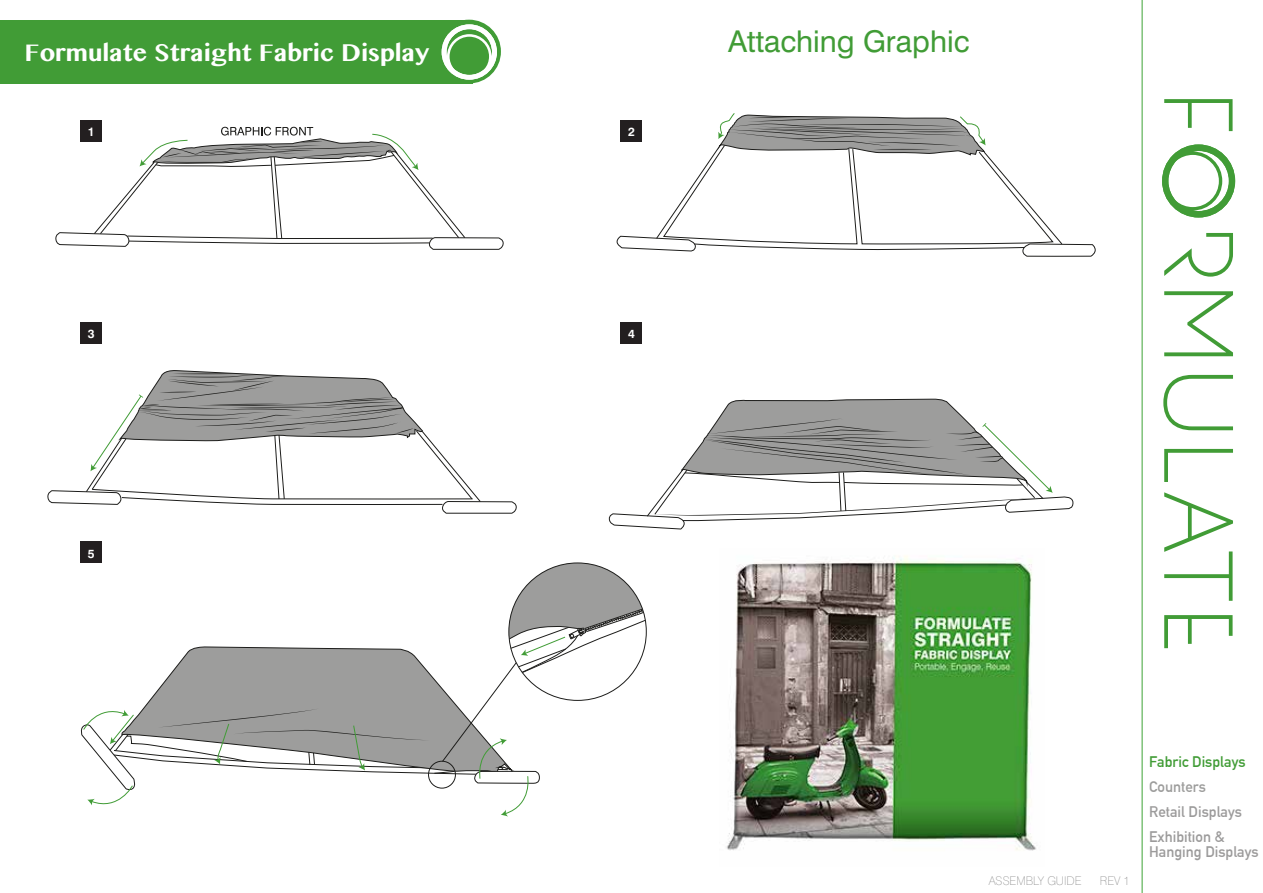
<style>
.page{position:relative;width:1263px;height:893px;background:#fff}
.page>*{position:absolute;margin:0;border:0;box-sizing:border-box;transform-origin:0 0}
.t1{font:30px "Swiss 721 BT";color:#419c36}
.t2{font:700 21px "Bangla MN";color:#fff}
.t3{font:700 15px/24.9px "DIN Alternate";color:#9c9b9b}
.t4{font:700 15px "DIN Alternate";color:#419c36}
.t5{font:700 15px "DIN Alternate";color:#9d9d9c}
.t6{font:100 12px "Swiss 721 BT";color:#868686}
.t7{font:700 12px "Swiss 721 BT";color:#fff}
</style>
<div class="page">
<svg style="left:1164px;top:99px;width:68px;height:32px"></svg>
<svg style="left:1164px;top:291px;width:69px;height:65px"></svg>
<svg style="left:1163px;top:375px;width:70px;height:55px"></svg>
<svg style="left:1164px;top:449px;width:69px;height:33px"></svg>
<svg style="left:1164px;top:492px;width:69px;height:109px"></svg>
<svg style="left:1164px;top:615px;width:68px;height:33px"></svg>
<svg style="left:1162px;top:144px;width:73px;height:74px"></svg>
<svg style="left:1164px;top:233px;width:69px;height:44px"></svg>
<hr style="left:1142px;top:0;width:1px;height:893px;background:#3ea436">
<div style="left:80px;top:121px;width:22px;height:21px;background:#231f20"></div>
<div style="left:80px;top:322px;width:22px;height:21px;background:#231f20"></div>
<div style="left:621px;top:322px;width:21px;height:21px;background:#231f20"></div>
<div style="left:80px;top:542px;width:22px;height:21px;background:#231f20"></div>
<img style="left:726px;top:556px;width:310px;height:295px">
<div style="left:437px;top:20px;width:64px;height:63px;background:#419c36;border-radius:50%"></div>
<div style="left:0;top:20px;width:472px;height:63px;background:#419c36"></div>
<svg style="left:442px;top:24px;width:55px;height:56px"></svg>
<svg style="left:617px;top:113px;width:479px;height:144px"></svg>
<svg style="left:47px;top:370px;width:470px;height:144px"></svg>
<svg style="left:608px;top:399px;width:466px;height:131px"></svg>
<svg style="left:80px;top:563px;width:567px;height:254px"></svg>
<svg style="left:55px;top:127px;width:449px;height:123px"></svg>
<h2 class="t2" style="left:24px;top:37px;width:406px">Formulate Straight Fabric Display</h2>
<p class="t7" style="left:88px;top:125px;width:8px">1</p>
<p class="t7" style="left:628px;top:125px;width:8px">2</p>
<p class="t7" style="left:88px;top:326px;width:8px">3</p>
<p class="t7" style="left:628px;top:326px;width:8px">4</p>
<p class="t7" style="left:88px;top:546px;width:8px">5</p>
<h1 class="t1" style="left:728px;top:23px;width:243px">Attaching Graphic</h1>
<p class="t6" style="left:989px;top:873px;width:94px">ASSEMBLY GUIDE</p>
<p class="t6" style="left:1100px;top:873px;width:31px">REV 1</p>
<p class="t4" style="left:1149px;top:751px;width:98px">Fabric Displays</p>
<p class="t5" style="left:1149px;top:776px;width:58px">Counters</p>
<p class="t3" style="left:1149px;top:799px;width:94px">Retail Displays<br>Exhibition &amp;</p>
<p class="t3" style="left:1149px;top:838px;width:111px">Hanging Displays</p>
</div>
